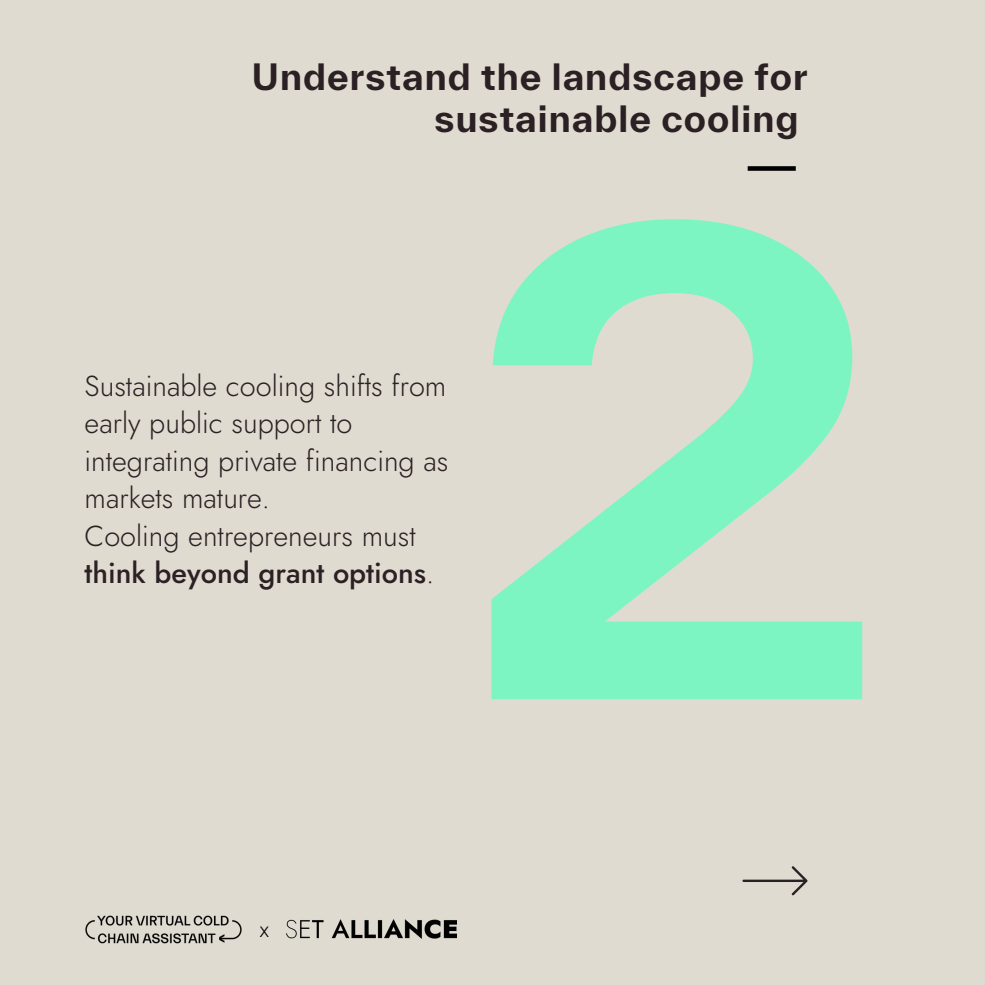
<style>
.page{position:relative;width:985px;height:985px;background:#fff}
.page>*{position:absolute;margin:0;border:0;box-sizing:border-box;transform-origin:0 0}
.t1{font:700 621.51px "TWK Everett";color:#7df5c2}
.t2{font:700 35px/41.3px "TWK Everett";letter-spacing:.03em;color:#2b2024;text-align:right}
.t3{font:300 28.88px/37.4px "Jost";color:#2b2024}
.t4{font:300 22.66px "Jost";color:#000}
.s1{font-weight:500}
</style>
<div class="page">
<div style="left:0;top:0;width:984px;height:984px;background:#e0dbd0"></div>
<div style="left:747px;top:166px;width:48px;height:5px;background:#000"></div>
<svg style="left:742px;top:866px;width:65px;height:29px"></svg>
<img style="left:287px;top:919px;width:169px;height:19px">
<img style="left:85px;top:915px;width:157px;height:29px">
<p class="t2" style="left:252px;top:55px;width:557px">Understand the landscape for sustainable cooling</p>
<p class="t3" style="left:85px;top:367px;width:365px">Sustainable cooling shifts from early public support to integrating private financing as markets mature.</p>
<p class="t3" style="left:85px;top:517px;width:351px">Cooling entrepreneurs must <span class="s1">think beyond grant options</span>.</p>
<p class="t1" style="left:464px;top:71px;width:424px">2</p>
<p class="t4" style="left:260px;top:912px;width:11px">x</p>
</div>
